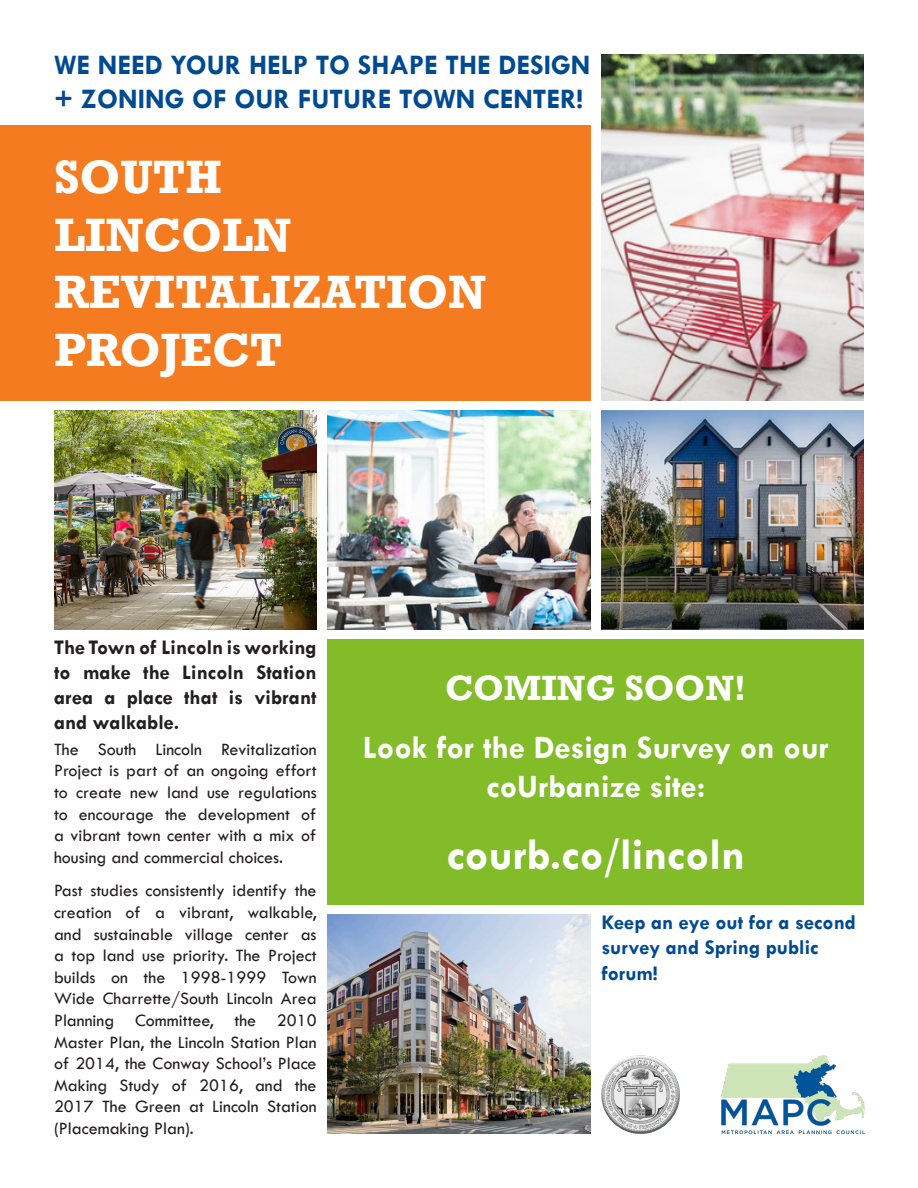
<style>
.page{position:relative;width:918px;height:1188px;background:#fff}
.page>*{position:absolute;margin:0;border:0;box-sizing:border-box;transform-origin:0 0}
.t1{font:700 48px/57.6px "Rockwell";color:#fff}
.t2{font:700 45px "Tw Cen";color:#fff}
.t3{font:700 36px "Rockwell";color:#fff}
.t4{font:700 33px/39.6px "Tw Cen";color:#fff;text-align:center}
.t5{font:700 28.5px/34.5px "Tw Cen";color:#004a91}
.t6{font:700 21px/25.2px "Tw Cen";color:#231f20;text-align:justify}
.t7{font:700 21px/25.2px "Tw Cen";color:#004a91}
.t8{font:18px/21.6px "Tw Cen";color:#231f20;text-align:justify}
</style>
<div class="page">
<div style="left:0;top:125px;width:590px;height:276px;background:#f47b20"></div>
<div style="left:328px;top:639px;width:536px;height:266px;background:#82bc28"></div>
<img style="left:601px;top:410px;width:263px;height:220px">
<img style="left:601px;top:54px;width:263px;height:347px">
<img style="left:54px;top:410px;width:263px;height:220px">
<img style="left:328px;top:915px;width:262px;height:219px">
<img style="left:328px;top:410px;width:262px;height:220px">
<img style="left:722px;top:1055px;width:142px;height:79px">
<img style="left:601px;top:1055px;width:79px;height:79px;border-radius:39px">
<p class="t5" style="left:54px;top:47px;width:538px">WE NEED YOUR HELP TO SHAPE THE DESIGN + ZONING OF OUR FUTURE TOWN CENTER!</p>
<p class="t1" style="left:54px;top:148px;width:169px">SOUTH</p>
<p class="t1" style="left:54px;top:206px;width:434px">LINCOLN<br>REVITALIZATION<br>PROJECT</p>
<p class="t6" style="left:54px;top:634px;width:264px">The Town of Lincoln is working to make the Lincoln Station area a place that is vibrant and walkable.</p>
<p class="t8" style="left:54px;top:738px;width:264px">The South Lincoln Revitalization Project is part of an ongoing effort to create new land use regulations to encourage the development of a vibrant town center with a mix of housing and commercial choices.</p>
<p class="t8" style="left:54px;top:880px;width:264px">Past studies consistently identify the creation of a vibrant, walkable, and sustainable village center as a top land use priority. The Project builds on the 1998-1999 Town Wide Charrette/South Lincoln Area Planning Committee, the 2010<br>Master Plan, the Lincoln Station Plan of 2014, the Conway School’s Place Making Study of 2016, and the 2017 The Green at Lincoln Station (Placemaking Plan).</p>
<p class="t3" style="left:445px;top:666px;width:303px">COMING SOON!</p>
<p class="t4" style="left:363px;top:727px;width:468px">Look for the Design Survey on our coUrbanize site:</p>
<p class="t2" style="left:447px;top:828px;width:300px">courb.co/lincoln</p>
<p class="t7" style="left:601px;top:909px;width:256px">Keep an eye out for a second survey and Spring public forum!</p>
</div>
